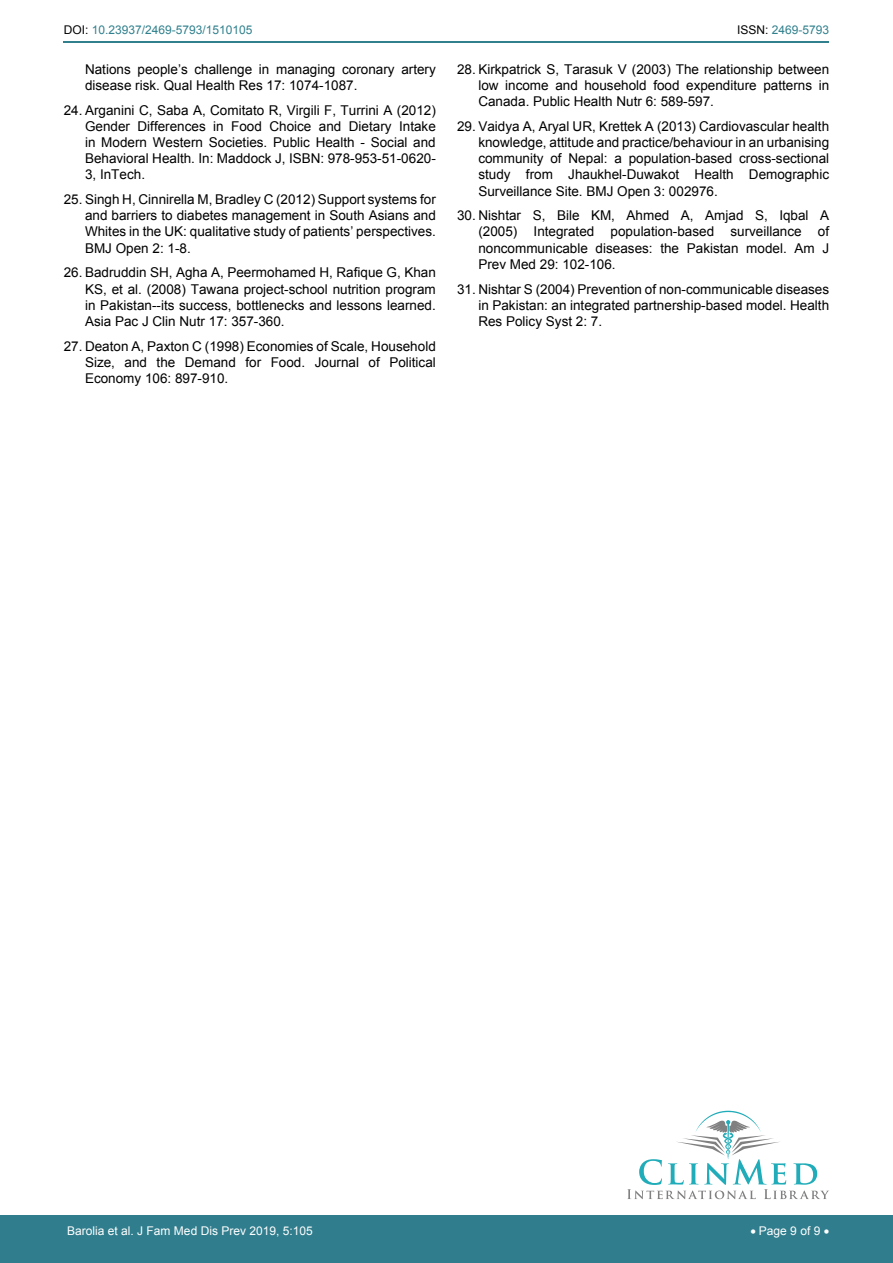
<style>
.page{position:relative;width:893px;height:1263px;background:#fff}
.page>*{position:absolute;margin:0;border:0;box-sizing:border-box;transform-origin:0 0}
.t1{font:13.5px/16.2px "Arial";color:#000;text-align:justify}
.t2{font:12px "Arial";color:#fff}
.t3{font:12px "Arial";color:#30808d}
.s1{color:#000}
</style>
<div class="page">
<hr style="left:64px;top:41px;width:765px;height:2px;background:#30808d">
<div style="left:0;top:1216px;width:893px;height:47px;background:#307d8d"></div>
<svg style="left:627px;top:1111px;width:202px;height:88px"></svg>
<p class="t3" style="left:64px;top:22px;width:190px"><span class="s1">DOI:</span> 10.23937/2469-5793/1510105</p>
<p class="t3" style="left:737px;top:22px;width:94px"><span class="s1">ISSN:</span> 2469-5793</p>
<p class="t1" style="left:85px;top:61px;width:352px">Nations people’s challenge in managing coronary artery disease risk. Qual Health Res 17: 1074-1087.</p>
<p class="t1" style="left:85px;top:102px;width:352px;text-indent:-21px">24. Arganini C, Saba A, Comitato R, Virgili F, Turrini A (2012)<br>Gender Differences in Food Choice and Dietary Intake in Modern Western Societies. Public Health - Social and Behavioral Health. In: Maddock J, ISBN: 978-953-51-0620- 3, InTech.</p>
<p class="t1" style="left:85px;top:191px;width:352px;text-indent:-21px">25. Singh H, Cinnirella M, Bradley C (2012) Support systems for and barriers to diabetes management in South Asians and Whites in the UK: qualitative study of patients’ perspectives.<br>BMJ Open 2: 1-8.</p>
<p class="t1" style="left:85px;top:265px;width:352px;text-indent:-21px">26. Badruddin SH, Agha A, Peermohamed H, Rafique G, Khan KS, et al. (2008) Tawana project-school nutrition program in Pakistan--its success, bottlenecks and lessons learned.<br>Asia Pac J Clin Nutr 17: 357-360.</p>
<p class="t1" style="left:85px;top:338px;width:352px;text-indent:-21px">27. Deaton A, Paxton C (1998) Economies of Scale, Household Size, and the Demand for Food. Journal of Political Economy 106: 897-910.</p>
<p class="t1" style="left:478px;top:61px;width:352px;text-indent:-21px">28. Kirkpatrick S, Tarasuk V (2003) The relationship between low income and household food expenditure patterns in Canada. Public Health Nutr 6: 589-597.</p>
<p class="t1" style="left:478px;top:118px;width:352px;text-indent:-21px">29. Vaidya A, Aryal UR, Krettek A (2013) Cardiovascular health knowledge, attitude and practice/behaviour in an urbanising community of Nepal: a population-based cross-sectional study from Jhaukhel-Duwakot Health Demographic Surveillance Site. BMJ Open 3: 002976.</p>
<p class="t1" style="left:478px;top:208px;width:352px;text-indent:-21px">30. Nishtar S, Bile KM, Ahmed A, Amjad S, Iqbal A (2005) Integrated population-based surveillance of noncommunicable diseases: the Pakistan model. Am J Prev Med 29: 102-106.</p>
<p class="t1" style="left:478px;top:281px;width:352px;text-indent:-21px">31. Nishtar S (2004) Prevention of non-communicable diseases in Pakistan: an integrated partnership-based model. Health Res Policy Syst 2: 7.</p>
<p class="t2" style="left:67px;top:1222px;width:247px">Barolia et al. J Fam Med Dis Prev 2019, 5:105</p>
<p class="t2" style="left:750px;top:1222px;width:80px">• Page 9 of 9 •</p>
</div>
